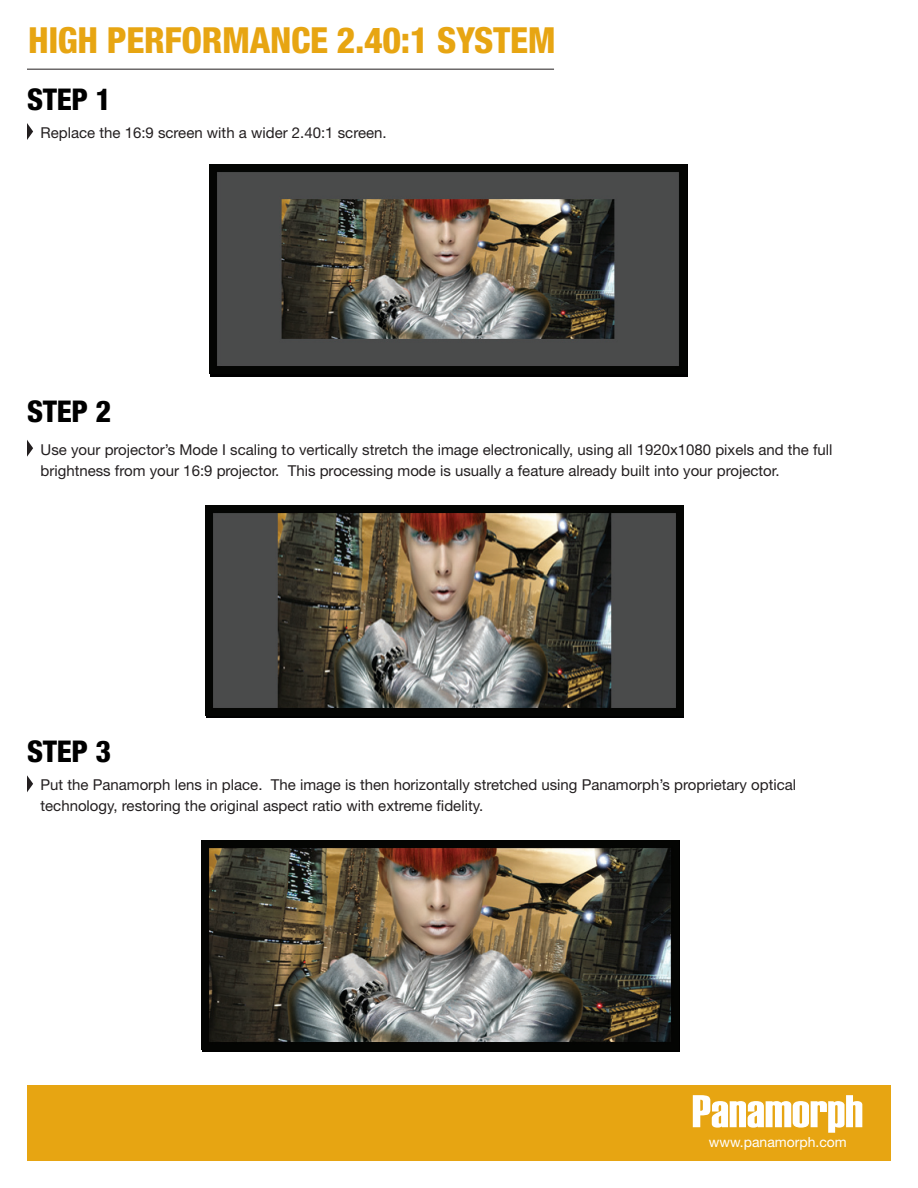
<style>
.page{position:relative;width:918px;height:1188px;background:#fff}
.page>*{position:absolute;margin:0;border:0;box-sizing:border-box;transform-origin:0 0}
.t1{font:800 condensed 36px "Helvetica Neue LT Std";letter-spacing:-.01em;color:#e7a512}
.t2{font:800 condensed 30px "Helvetica Neue LT Std";letter-spacing:-.01em;color:#000}
.t3{font:15px/21px "Helvetica Neue LT Std";color:#231f20}
.t4{font:13.95px "Helvetica Neue LT Std";color:#fff}
</style>
<div class="page">
<hr style="left:27px;top:69px;width:527px;height:1px;background:#231f20">
<svg style="left:27px;top:123px;width:6px;height:17px"></svg>
<svg style="left:27px;top:440px;width:6px;height:17px"></svg>
<svg style="left:27px;top:775px;width:6px;height:17px"></svg>
<div style="left:27px;top:1085px;width:864px;height:76px;background:#e7a512"></div>
<svg style="left:693px;top:1095px;width:169px;height:38px"></svg>
<img style="left:210px;top:164px;width:477px;height:210px">
<img style="left:206px;top:506px;width:477px;height:209px">
<img style="left:202px;top:841px;width:476px;height:209px">
<p class="t1" style="left:28px;top:18px;width:529px">HIGH PERFORMANCE 2.40:1 SYSTEM</p>
<p class="t2" style="left:27px;top:80px;width:86px">STEP 1</p>
<p class="t3" style="left:41px;top:122px;width:348px">Replace the 16:9 screen with a wider 2.40:1 screen.</p>
<p class="t2" style="left:27px;top:393px;width:86px">STEP 2</p>
<p class="t3" style="left:41px;top:438px;width:794px">Use your projector’s Mode I scaling to vertically stretch the image electronically, using all 1920x1080 pixels and the full brightness from your 16:9 projector. This processing mode is usually a feature already built into your projector.</p>
<p class="t2" style="left:27px;top:733px;width:86px">STEP 3</p>
<p class="t3" style="left:41px;top:774px;width:757px">Put the Panamorph lens in place. The image is then horizontally stretched using Panamorph’s proprietary optical technology, restoring the original aspect ratio with extreme fidelity.</p>
<p class="t4" style="left:709px;top:1134px;width:139px">www.panamorph.com</p>
</div>
